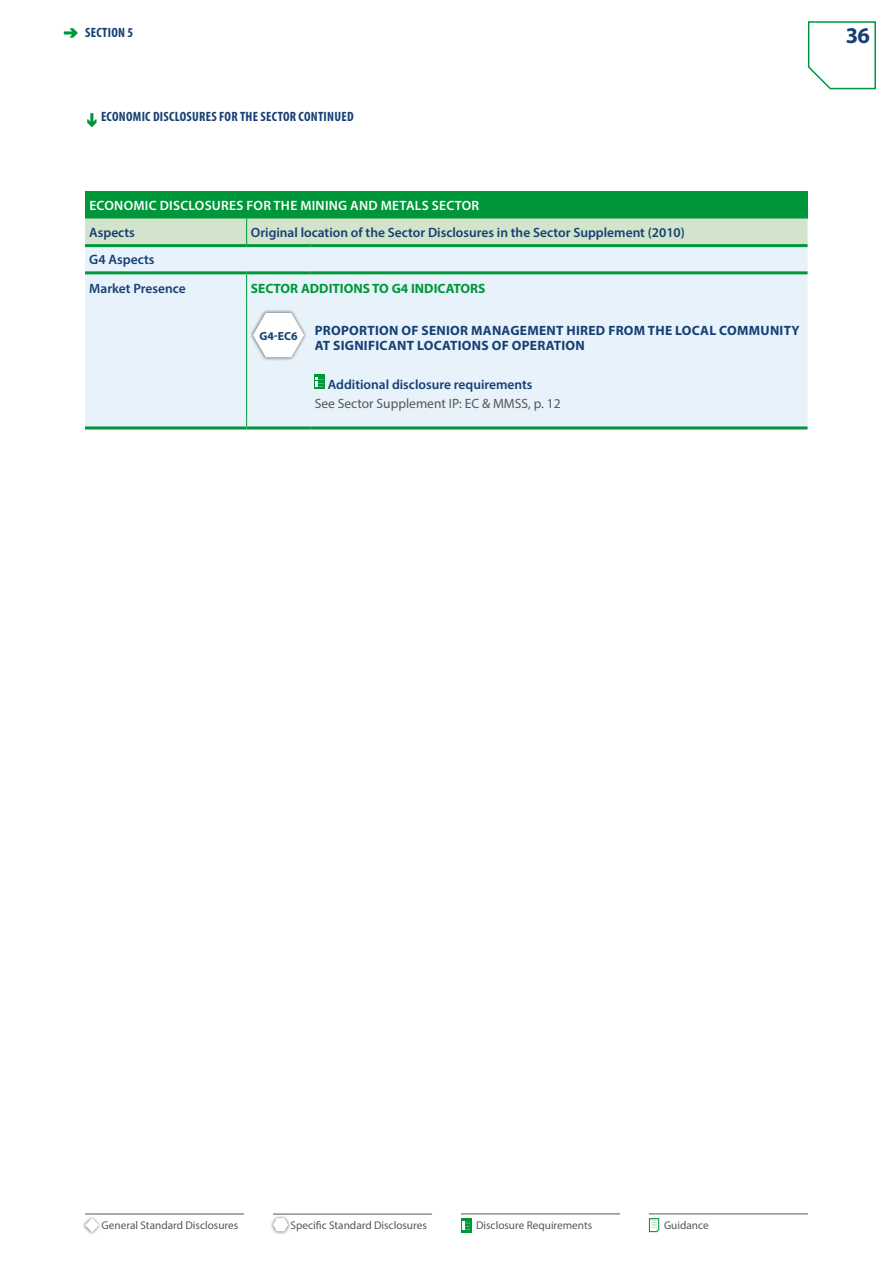
<style>
.page{position:relative;width:893px;height:1263px;background:#fff}
.page>*{position:absolute;margin:0;border:0;box-sizing:border-box;transform-origin:0 0}
.t1{font:700 22.5px "Myriad Pro";color:#163f73}
._2-table_header{font:600 13.65px "Myriad Pro";color:#163f73}
._2-table_indicator_c{font:700 13.5px/15px "Myriad Pro";letter-spacing:.02em;color:#163f73}
._2-table_header-2{font:600 13.5px "Myriad Pro";color:#163f73}
._03-nav_-_continue{font:700 condensed 13.5px "Myriad Pro";letter-spacing:.02em;color:#163f73}
._2-table_title{font:600 13.5px "Myriad Pro";letter-spacing:.02em;color:#fff}
._2-table_subheading{font:600 13.5px "Myriad Pro";color:#163f73}
._2-table_body_copy{font:13.5px "Myriad Pro";color:#565655}
._2-table_caps_headin{font:700 13.5px "Myriad Pro";color:#00973a}
.t2{font:700 11.7px "Myriad Pro";color:#163f73}
._1-footnote{font:11.25px "Myriad Pro";color:#565655}
</style>
<div class="page">
<svg style="left:807px;top:21px;width:69px;height:69px"></svg>
<svg style="left:64px;top:28px;width:14px;height:10px"></svg>
<div style="left:85px;top:191px;width:722px;height:27px;background:#00973a"></div>
<div style="left:85px;top:247px;width:722px;height:179px;background:#e7f2fb"></div>
<hr style="left:85px;top:271px;width:162px;height:3px;background:#00973a">
<hr style="left:247px;top:271px;width:63px;height:3px;background:#00973a">
<hr style="left:310px;top:271px;width:497px;height:3px;background:#00973a">
<hr style="left:85px;top:244px;width:162px;height:3px;background:#00973a">
<div style="left:85px;top:218px;width:722px;height:28px;background:#d3e4cc"></div>
<hr style="left:247px;top:244px;width:63px;height:3px;background:#00973a">
<hr style="left:310px;top:244px;width:497px;height:3px;background:#00973a">
<hr style="left:85px;top:426px;width:162px;height:3px;background:#00973a">
<hr style="left:247px;top:426px;width:63px;height:3px;background:#00973a">
<hr style="left:310px;top:426px;width:497px;height:3px;background:#00973a">
<svg style="left:246px;top:274px;width:1px;height:27px"></svg>
<hr style="left:246px;top:301px;width:1px;height:115px;background:#00973a">
<div style="left:250px;top:310px;width:57px;height:51px;background:#000;opacity:.55"></div>
<svg style="left:253px;top:313px;width:51px;height:44px"></svg>
<div style="left:315px;top:375px;width:10px;height:14px;background:#00973a"></div>
<svg style="left:316px;top:378px;width:8px;height:9px"></svg>
<svg style="left:87px;top:113px;width:10px;height:14px"></svg>
<hr style="left:85px;top:1213px;width:159px;height:1px;background:#565655">
<div style="left:82px;top:1215px;width:20px;height:20px;background:#000;opacity:.55"></div>
<svg style="left:85px;top:1218px;width:14px;height:14px"></svg>
<hr style="left:273px;top:1214px;width:159px;height:1px;background:#565655">
<div style="left:270px;top:1215px;width:21px;height:20px;background:#000;opacity:.55"></div>
<svg style="left:273px;top:1218px;width:15px;height:13px"></svg>
<hr style="left:461px;top:1213px;width:159px;height:1px;background:#565655">
<div style="left:461px;top:1218px;width:10px;height:14px;background:#00973a"></div>
<svg style="left:462px;top:1221px;width:8px;height:9px"></svg>
<hr style="left:649px;top:1213px;width:159px;height:1px;background:#565655">
<svg style="left:649px;top:1218px;width:10px;height:14px"></svg>
<p class="_03-nav_-_continue" style="left:85px;top:24px;width:50px">SECTION 5</p>
<h1 class="t1" style="left:846px;top:21px;width:26px">36</h1>
<p class="_03-nav_-_continue" style="left:101px;top:108px;width:254px">ECONOMIC DISCLOSURES FOR THE SECTOR CONTINUED</p>
<p class="_2-table_title" style="left:89px;top:197px;width:391px">ECONOMIC DISCLOSURES FOR THE MINING AND METALS SECTOR</p>
<p class="_2-table_header-2" style="left:89px;top:224px;width:47px">Aspects</p>
<p class="_2-table_header-2" style="left:251px;top:224px;width:436px">Original location of the Sector Disclosures in the Sector Supplement (2010)</p>
<p class="_2-table_header" style="left:89px;top:251px;width:67px">G4 Aspects</p>
<p class="_2-table_subheading" style="left:89px;top:279px;width:98px">Market Presence</p>
<p class="_2-table_caps_headin" style="left:251px;top:279px;width:236px">SECTOR ADDITIONS TO G4 INDICATORS</p>
<p class="t2" style="left:260px;top:328px;width:40px">G4-EC6</p>
<p class="_2-table_indicator_c" style="left:315px;top:322px;width:486px">PROPORTION OF SENIOR MANAGEMENT HIRED FROM THE LOCAL COMMUNITY<br>AT SIGNIFICANT LOCATIONS OF OPERATION</p>
<p class="_2-table_subheading" style="left:328px;top:376px;width:206px">Additional disclosure requirements</p>
<p class="_2-table_body_copy" style="left:315px;top:395px;width:247px">See Sector Supplement IP: EC &amp; MMSS, p. 12</p>
<p class="_1-footnote" style="left:102px;top:1218px;width:138px">General Standard Disclosures</p>
<p class="_1-footnote" style="left:290px;top:1219px;width:138px">Specific Standard Disclosures</p>
<p class="_1-footnote" style="left:476px;top:1218px;width:118px">Disclosure Requirements</p>
<p class="_1-footnote" style="left:664px;top:1218px;width:46px">Guidance</p>
</div>
